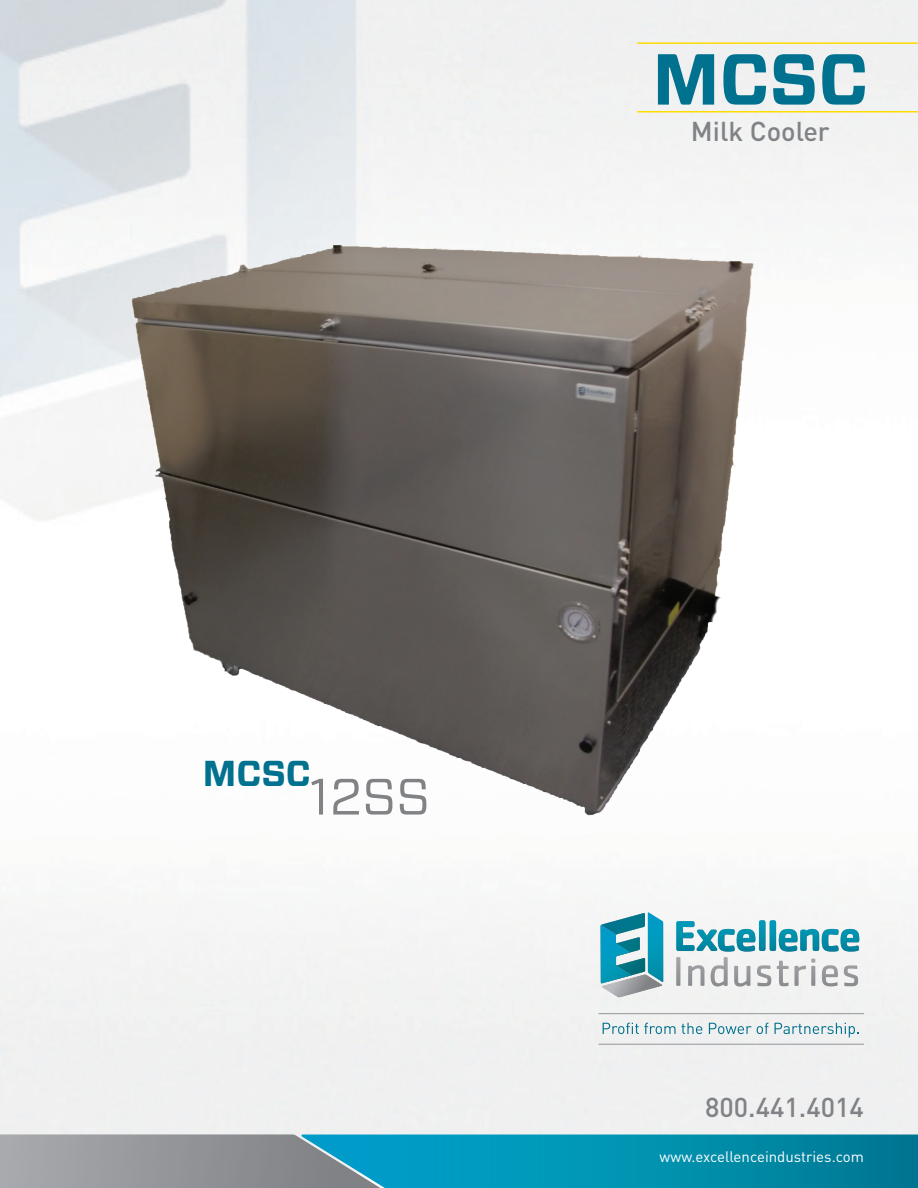
<style>
.page{position:relative;width:918px;height:1188px;background:#fff}
.page>*{position:absolute;margin:0;border:0;box-sizing:border-box;transform-origin:0 0}
.t1{font:700 72px "Vitesse Sans";color:#00718e}
.t2{font:51px "Vitesse Sans";color:#808285}
.t3{font:700 36px "Vitesse Sans";color:#00718e}
.t4{font:500 27px "DIN";color:#808285}
.t5{font:15px "DIN";color:#fff}
</style>
<div class="page">
<img style="left:0;top:0;width:918px;height:1134px">
<svg style="left:676px;top:920px;width:183px;height:67px"></svg>
<svg style="left:601px;top:912px;width:62px;height:85px"></svg>
<svg style="left:603px;top:1023px;width:99px;height:11px"></svg>
<svg style="left:709px;top:1023px;width:59px;height:11px"></svg>
<svg style="left:775px;top:1023px;width:84px;height:14px"></svg>
<hr style="left:599px;top:1013px;width:265px;height:1px;background:#939598">
<hr style="left:599px;top:1044px;width:265px;height:1px;background:#939598">
<hr style="left:637px;top:42px;width:281px;height:2px;background:#ffdc01">
<hr style="left:637px;top:111px;width:281px;height:1px;background:#ffdc01">
<svg style="left:0;top:1134px;width:918px;height:54px;background:#3993a8"></svg>
<img style="left:131px;top:224px;width:639px;height:613px">
<h1 class="t1" style="left:653px;top:31px;width:217px">MCSC</h1>
<h3 class="t4" style="left:691px;top:114px;width:140px">Milk Cooler</h3>
<h3 class="t3" style="left:203px;top:749px;width:109px">MCSC</h3>
<h2 class="t2" style="left:310px;top:762px;width:122px">12SS</h2>
<h3 class="t4" style="left:705px;top:1090px;width:160px">800.441.4014</h3>
<p class="t5" style="left:660px;top:1148px;width:206px">www.excellenceindustries.com</p>
</div>
